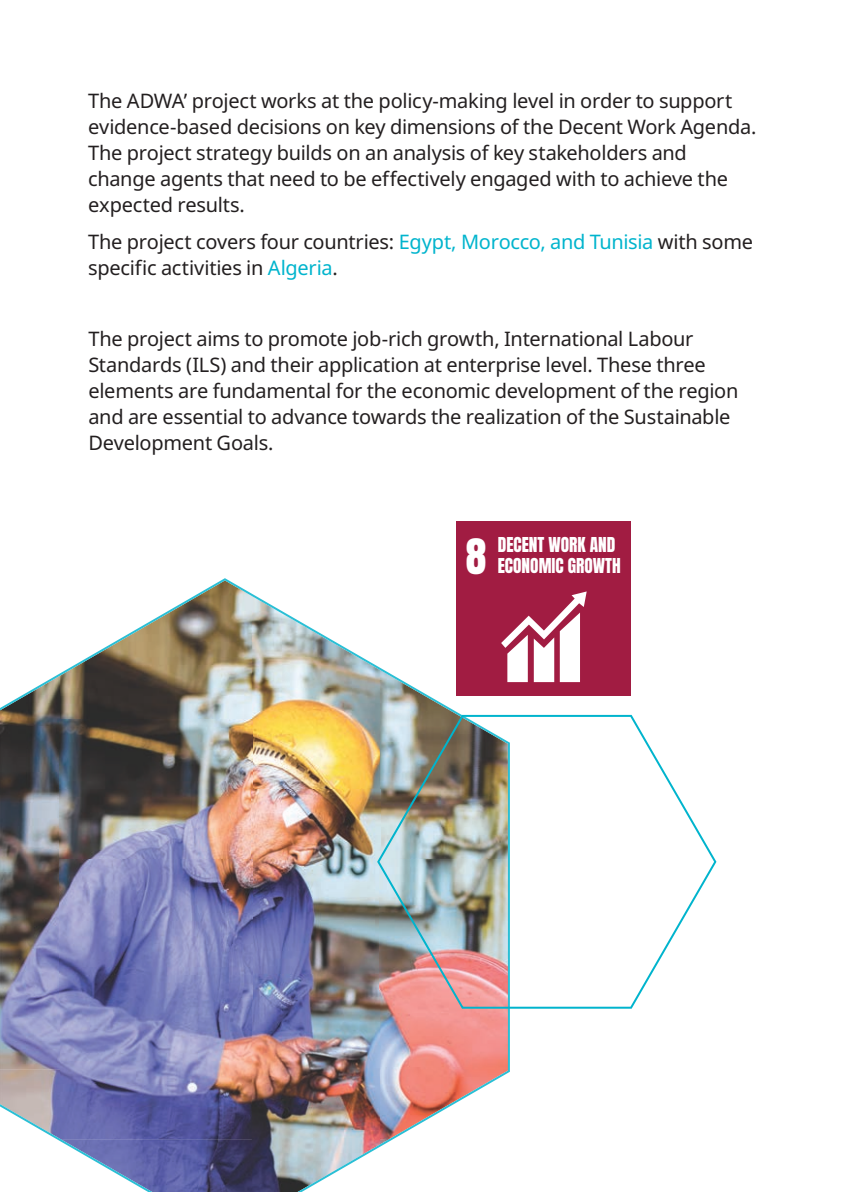
<style>
.page{position:relative;width:842px;height:1192px;background:#fff}
.page>*{position:absolute;margin:0;border:0;box-sizing:border-box;transform-origin:0 0}
.t1{font:41.8px "Anton";color:#fff}
.t2{font:20px/26px "Noto Sans";letter-spacing:-.015em;color:#231f20}
.t3{font:17.4px/21px "Anton";color:#fff}
.s1{color:#00b4cd}
</style>
<div class="page">
<img style="left:0;top:578px;width:510px;height:614px">
<img style="left:377px;top:715px;width:339px;height:294px">
<div style="left:456px;top:521px;width:175px;height:175px;background:#a11c42"></div>
<svg style="left:501px;top:591px;width:86px;height:91px"></svg>
<p class="t2" style="left:88px;top:88px;width:670px">The ADWA’ project works at the policy-making level in order to support evidence-based decisions on key dimensions of the Decent Work Agenda.<br>The project strategy builds on an analysis of key stakeholders and change agents that need to be effectively engaged with to achieve the expected results.</p>
<p class="t2" style="left:88px;top:230px;width:666px">The project covers four countries: <span class="s1">Egypt, Morocco, and Tunisia</span> with some specific activities in <span class="s1">Algeria</span>.</p>
<p class="t2" style="left:88px;top:326px;width:651px">The project aims to promote job-rich growth, International Labour Standards (ILS) and their application at enterprise level. These three elements are fundamental for the economic development of the region and are essential to advance towards the realization of the Sustainable Development Goals.</p>
<h1 class="t1" style="left:466px;top:535px;width:22px">8</h1>
<p class="t3" style="left:498px;top:536px;width:125px">DECENT WORK AND<br>ECONOMIC GROWTH</p>
</div>
